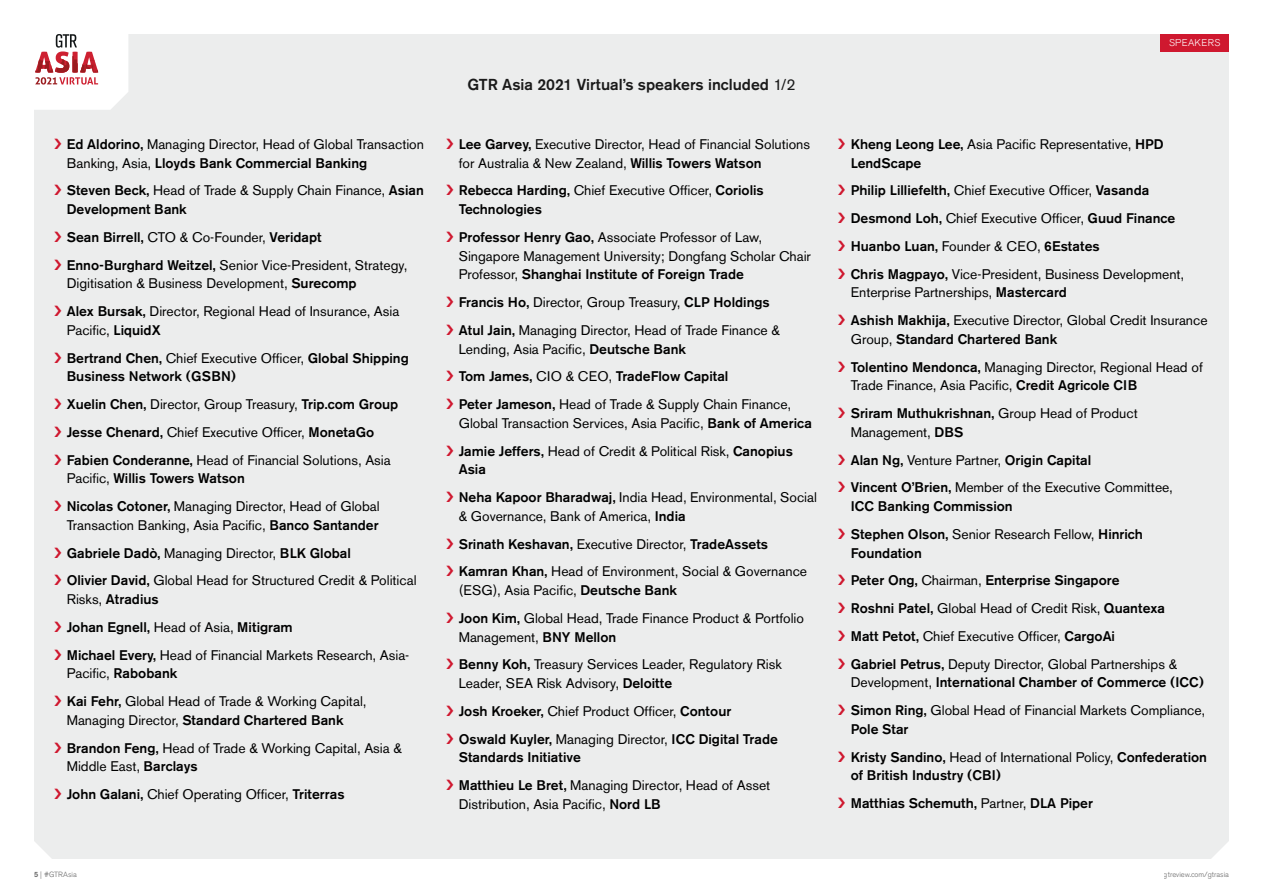
<style>
.page{position:relative;width:1263px;height:893px;background:#fff}
.page>*{position:absolute;margin:0;border:0;box-sizing:border-box;transform-origin:0 0}
.t1{font:500 15.75px "Akzidenz Grotesk BQ";color:#1a1a1a}
.t2{font:13.8px/27.8px "Akzidenz Grotesk BQ";color:#000}
.t3{font:500 13.8px/27.8px "Akzidenz Grotesk BQ";color:#000}
.t4{font:300 9.75px "Akzidenz Grotesk BQ";letter-spacing:.04em;color:#fff}
.t5{font:300 7.5px "Akzidenz Grotesk BQ";color:#666}
.s1{font-weight:500}
.s2{font-weight:400}
</style>
<div class="page">
<div style="left:34px;top:34px;width:1195px;height:825px;background:#eceded"></div>
<svg style="left:34px;top:34px;width:94px;height:76px"></svg>
<div style="left:1160px;top:34px;width:69px;height:18px;background:#cf182f"></div>
<svg style="left:54px;top:138px;width:7px;height:11px"></svg>
<svg style="left:54px;top:185px;width:7px;height:10px"></svg>
<svg style="left:54px;top:231px;width:7px;height:11px"></svg>
<svg style="left:54px;top:259px;width:7px;height:11px"></svg>
<svg style="left:54px;top:306px;width:7px;height:10px"></svg>
<svg style="left:54px;top:352px;width:7px;height:11px"></svg>
<svg style="left:54px;top:399px;width:7px;height:10px"></svg>
<svg style="left:54px;top:426px;width:7px;height:11px"></svg>
<svg style="left:54px;top:454px;width:7px;height:11px"></svg>
<svg style="left:54px;top:501px;width:7px;height:10px"></svg>
<svg style="left:54px;top:547px;width:7px;height:11px"></svg>
<svg style="left:54px;top:575px;width:7px;height:10px"></svg>
<svg style="left:54px;top:621px;width:7px;height:11px"></svg>
<svg style="left:54px;top:649px;width:7px;height:11px"></svg>
<svg style="left:54px;top:696px;width:7px;height:10px"></svg>
<svg style="left:54px;top:742px;width:7px;height:11px"></svg>
<svg style="left:54px;top:789px;width:7px;height:10px"></svg>
<svg style="left:446px;top:138px;width:7px;height:11px"></svg>
<svg style="left:446px;top:185px;width:7px;height:10px"></svg>
<svg style="left:446px;top:231px;width:7px;height:11px"></svg>
<svg style="left:446px;top:297px;width:7px;height:10px"></svg>
<svg style="left:446px;top:324px;width:7px;height:11px"></svg>
<svg style="left:446px;top:371px;width:7px;height:10px"></svg>
<svg style="left:446px;top:399px;width:7px;height:10px"></svg>
<svg style="left:446px;top:445px;width:7px;height:11px"></svg>
<svg style="left:446px;top:492px;width:7px;height:10px"></svg>
<svg style="left:446px;top:538px;width:7px;height:11px"></svg>
<svg style="left:446px;top:566px;width:7px;height:10px"></svg>
<svg style="left:446px;top:612px;width:7px;height:11px"></svg>
<svg style="left:446px;top:659px;width:7px;height:10px"></svg>
<svg style="left:446px;top:705px;width:7px;height:11px"></svg>
<svg style="left:446px;top:733px;width:7px;height:11px"></svg>
<svg style="left:446px;top:780px;width:7px;height:10px"></svg>
<svg style="left:838px;top:138px;width:7px;height:11px"></svg>
<svg style="left:838px;top:185px;width:7px;height:10px"></svg>
<svg style="left:838px;top:213px;width:7px;height:10px"></svg>
<svg style="left:838px;top:240px;width:7px;height:11px"></svg>
<svg style="left:838px;top:268px;width:7px;height:11px"></svg>
<svg style="left:838px;top:315px;width:7px;height:10px"></svg>
<svg style="left:838px;top:361px;width:7px;height:11px"></svg>
<svg style="left:838px;top:408px;width:7px;height:10px"></svg>
<svg style="left:838px;top:454px;width:7px;height:11px"></svg>
<svg style="left:838px;top:482px;width:7px;height:10px"></svg>
<svg style="left:838px;top:528px;width:7px;height:11px"></svg>
<svg style="left:838px;top:575px;width:7px;height:10px"></svg>
<svg style="left:838px;top:603px;width:7px;height:10px"></svg>
<svg style="left:838px;top:630px;width:7px;height:11px"></svg>
<svg style="left:838px;top:658px;width:7px;height:11px"></svg>
<svg style="left:838px;top:705px;width:7px;height:10px"></svg>
<svg style="left:838px;top:751px;width:7px;height:11px"></svg>
<svg style="left:838px;top:798px;width:7px;height:10px"></svg>
<p class="t2" style="left:67px;top:135px;width:359px;line-height:18.8px"><span class="s1">Ed Aldorino,</span> Managing Director, Head of Global Transaction<br>Banking, Asia, <span class="s1">Lloyds Bank Commercial Banking</span></p>
<p class="t3" style="left:67px;top:181px;width:358px;line-height:18.8px">Steven Beck, <span class="s2">Head of Trade &amp; Supply Chain Finance,</span> Asian<br>Development Bank</p>
<p class="t2" style="left:67px;top:223px;width:342px"><span class="s1">Sean Birrell,</span> CTO &amp; Co-Founder, <span class="s1">Veridapt<br>Enno-Burghard Weitzel,</span> Senior Vice-President, Strategy,</p>
<p class="t2" style="left:67px;top:270px;width:334px">Digitisation &amp; Business Development, <span class="s1">Surecomp<br>Alex Bursak,</span> Director, Regional Head of Insurance, Asia</p>
<p class="t3" style="left:67px;top:316px;width:344px"><span class="s2">Pacific,</span> LiquidX<br>Bertrand Chen, <span class="s2">Chief Executive Officer,</span> Global Shipping</p>
<p class="t3" style="left:67px;top:363px;width:333px">Business Network (GSBN)<br>Xuelin Chen, <span class="s2">Director, Group Treasury,</span> Trip.com Group Jesse Chenard, <span class="s2">Chief Executive Officer,</span> MonetaGo Fabien Conderanne, <span class="s2">Head of Financial Solutions, Asia</span></p>
<p class="t2" style="left:67px;top:465px;width:315px">Pacific, <span class="s1">Willis Towers Watson<br>Nicolas Cotoner,</span> Managing Director, Head of Global</p>
<p class="t2" style="left:67px;top:511px;width:351px">Transaction Banking, Asia Pacific, <span class="s1">Banco Santander<br>Gabriele Dadò,</span> Managing Director, <span class="s1">BLK Global<br>Olivier David,</span> Global Head for Structured Credit &amp; Political</p>
<p class="t2" style="left:67px;top:586px;width:344px">Risks, <span class="s1">Atradius<br>Johan Egnell,</span> Head of Asia, <span class="s1">Mitigram<br>Michael Every,</span> Head of Financial Markets Research, Asia-</p>
<p class="t2" style="left:67px;top:660px;width:301px">Pacific, <span class="s1">Rabobank<br>Kai Fehr,</span> Global Head of Trade &amp; Working Capital,</p>
<p class="t2" style="left:67px;top:706px;width:337px">Managing Director, <span class="s1">Standard Chartered Bank<br>Brandon Feng,</span> Head of Trade &amp; Working Capital, Asia &amp;</p>
<p class="t2" style="left:67px;top:753px;width:279px">Middle East, <span class="s1">Barclays<br>John Galani,</span> Chief Operating Officer, <span class="s1">Triterras</span></p>
<p class="t1" style="left:467px;top:75px;width:330px">GTR Asia 2021 Virtual’s speakers included <span class="s2">1/2</span></p>
<p class="t2" style="left:459px;top:135px;width:353px;line-height:18.8px"><span class="s1">Lee Garvey,</span> Executive Director, Head of Financial Solutions for Australia &amp; New Zealand, <span class="s1">Willis Towers Watson</span></p>
<p class="t3" style="left:459px;top:181px;width:307px;line-height:18.8px">Rebecca Harding, <span class="s2">Chief Executive Officer,</span> Coriolis<br>Technologies</p>
<p class="t2" style="left:459px;top:228px;width:354px;line-height:18.8px"><span class="s1">Professor Henry Gao,</span> Associate Professor of Law,<br>Singapore Management University; Dongfang Scholar Chair<br>Professor, <span class="s1">Shanghai Institute of Foreign Trade</span></p>
<p class="t2" style="left:459px;top:289px;width:323px"><span class="s1">Francis Ho,</span> Director, Group Treasury, <span class="s1">CLP Holdings<br>Atul Jain,</span> Managing Director, Head of Trade Finance &amp;</p>
<p class="t2" style="left:459px;top:335px;width:334px">Lending, Asia Pacific, <span class="s1">Deutsche Bank<br>Tom James,</span> CIO &amp; CEO, <span class="s1">TradeFlow Capital<br>Peter Jameson,</span> Head of Trade &amp; Supply Chain Finance,</p>
<p class="t2" style="left:459px;top:409px;width:355px">Global Transaction Services, Asia Pacific, <span class="s1">Bank of America<br>Jamie Jeffers,</span> Head of Credit &amp; Political Risk, <span class="s1">Canopius</span></p>
<p class="t2" style="left:459px;top:456px;width:360px"><span class="s1">Asia<br>Neha Kapoor Bharadwaj,</span> India Head, Environmental, Social</p>
<p class="t2" style="left:459px;top:502px;width:350px">&amp; Governance, Bank of America, <span class="s1">India<br>Srinath Keshavan,</span> Executive Director, <span class="s1">TradeAssets<br>Kamran Khan,</span> Head of Environment, Social &amp; Governance</p>
<p class="t2" style="left:459px;top:577px;width:347px">(ESG), Asia Pacific, <span class="s1">Deutsche Bank<br>Joon Kim,</span> Global Head, Trade Finance Product &amp; Portfolio</p>
<p class="t2" style="left:459px;top:623px;width:324px">Management, <span class="s1">BNY Mellon<br>Benny Koh,</span> Treasury Services Leader, Regulatory Risk</p>
<p class="t2" style="left:459px;top:670px;width:321px">Leader, SEA Risk Advisory, <span class="s1">Deloitte<br>Josh Kroeker,</span> Chief Product Officer, <span class="s1">Contour<br>Oswald Kuyler,</span> Managing Director, <span class="s1">ICC Digital Trade</span></p>
<p class="t3" style="left:459px;top:744px;width:313px">Standards Initiative<br>Matthieu Le Bret, <span class="s2">Managing Director, Head of Asset</span></p>
<p class="t2" style="left:459px;top:790px;width:203px">Distribution, Asia Pacific, <span class="s1">Nord LB</span></p>
<p class="t4" style="left:1169px;top:38px;width:53px">SPEAKERS</p>
<p class="t3" style="left:851px;top:135px;width:314px;line-height:18.8px">Kheng Leong Lee, <span class="s2">Asia Pacific Representative,</span> HPD<br>LendScape</p>
<p class="t2" style="left:851px;top:177px;width:335px"><span class="s1">Philip Lilliefelth,</span> Chief Executive Officer, <span class="s1">Vasanda Desmond Loh,</span> Chief Executive Officer, <span class="s1">Guud Finance Huanbo Luan,</span> Founder &amp; CEO, <span class="s1">6Estates<br>Chris Magpayo,</span> Vice-President, Business Development,</p>
<p class="t2" style="left:851px;top:279px;width:358px">Enterprise Partnerships, <span class="s1">Mastercard<br>Ashish Makhija,</span> Executive Director, Global Credit Insurance</p>
<p class="t3" style="left:851px;top:325px;width:354px"><span class="s2">Group,</span> Standard Chartered Bank<br>Tolentino Mendonca, <span class="s2">Managing Director, Regional Head of</span></p>
<p class="t2" style="left:851px;top:372px;width:289px">Trade Finance, Asia Pacific, <span class="s1">Credit Agricole CIB<br>Sriram Muthukrishnan,</span> Group Head of Product</p>
<p class="t2" style="left:851px;top:418px;width:323px">Management, <span class="s1">DBS<br>Alan Ng,</span> Venture Partner, <span class="s1">Origin Capital<br>Vincent O’Brien,</span> Member of the Executive Committee,</p>
<p class="t3" style="left:851px;top:492px;width:294px">ICC Banking Commission<br>Stephen Olson, <span class="s2">Senior Research Fellow,</span> Hinrich</p>
<p class="t3" style="left:851px;top:539px;width:328px">Foundation<br>Peter Ong, <span class="s2">Chairman,</span> Enterprise Singapore<br>Roshni Patel, <span class="s2">Global Head of Credit Risk,</span> Quantexa Matt Petot, <span class="s2">Chief Executive Officer,</span> CargoAi<br>Gabriel Petrus, <span class="s2">Deputy Director, Global Partnerships &amp;</span></p>
<p class="t2" style="left:851px;top:669px;width:356px">Development, <span class="s1">International Chamber of Commerce (ICC)<br>Simon Ring,</span> Global Head of Financial Markets Compliance,</p>
<p class="t3" style="left:851px;top:715px;width:358px">Pole Star<br>Kristy Sandino, <span class="s2">Head of International Policy,</span> Confederation</p>
<p class="t3" style="left:851px;top:762px;width:244px">of British Industry (CBI)<br>Matthias Schemuth, <span class="s2">Partner,</span> DLA Piper</p>
<p class="t5" style="left:34px;top:870px;width:44px"><span class="s1">5</span> | #GTRAsia</p>
<p class="t5" style="left:1164px;top:870px;width:67px">gtreview.com/gtrasia</p>
</div>
